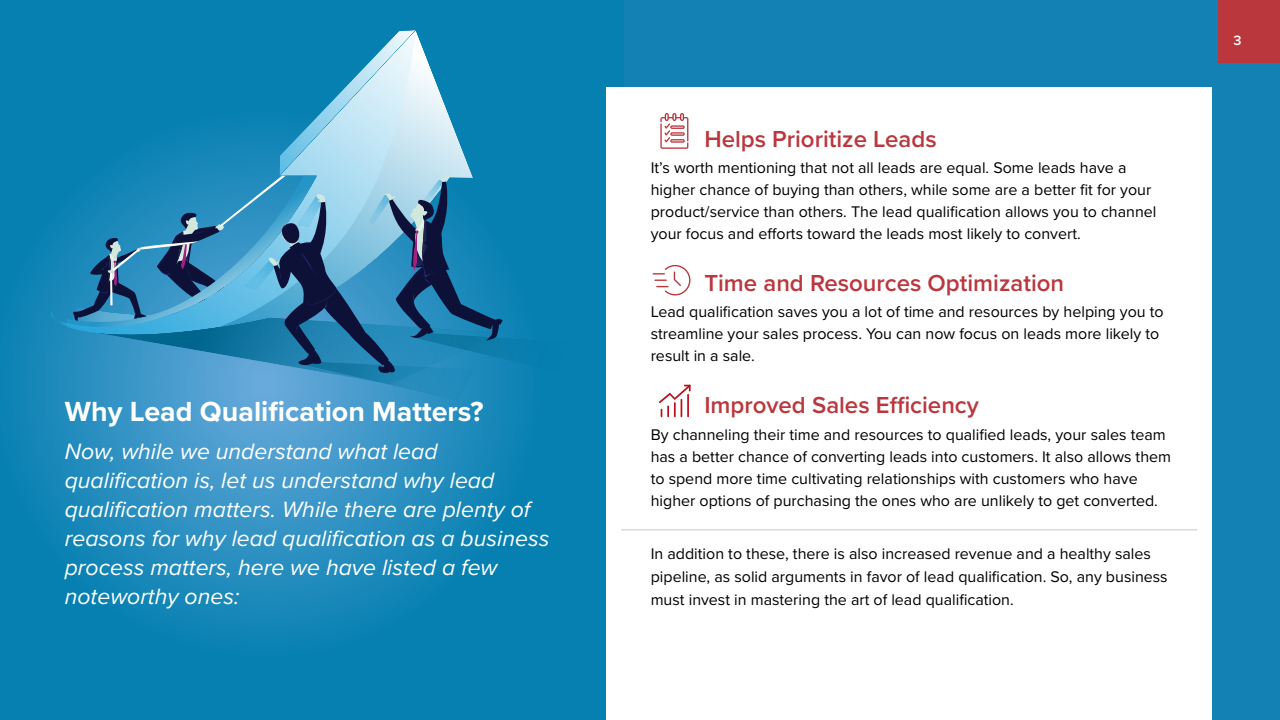
<style>
.page{position:relative;width:1280px;height:720px;background:#1381b3}
.page>*{position:absolute;margin:0;border:0;box-sizing:border-box;transform-origin:0 0}
.t1{font:700 28.7px "Proxima Nova";color:#fff}
.t2{font:600 24px "Proxima Nova";color:#bb373e}
.t3{font:italic 23px/29px "Proxima Nova";color:#fff}
.t4{font:16px/22px "Proxima Nova";color:#000}
.t5{font:600 14px "Proxima Nova";color:#fff}
</style>
<div class="page">
<div style="left:1218px;top:0;width:62px;height:62px;background:#bb373e"></div>
<svg style="left:0;top:0;width:624px;height:720px;fill:#0680b1"></svg>
<div style="left:606px;top:87px;width:606px;height:633px;background:#fff"></div>
<hr style="left:621px;top:529px;width:576px;height:1px;background:#c8c8c8">
<svg style="left:35px;top:30px;width:551px;height:370px"></svg>
<svg style="left:660px;top:113px;width:28px;height:36px"></svg>
<svg style="left:653px;top:265px;width:37px;height:30px"></svg>
<svg style="left:659px;top:385px;width:32px;height:32px"></svg>
<h1 class="t1" style="left:65px;top:399px;width:420px">Why Lead Qualification Matters?</h1>
<p class="t3" style="left:65px;top:438px;width:486px">Now, while we understand what lead qualification is, let us understand why lead qualification matters. While there are plenty of reasons for why lead qualification as a business process matters, here we have listed a few noteworthy ones:</p>
<h2 class="t2" style="left:704px;top:129px;width:234px">Helps Prioritize Leads</h2>
<p class="t4" style="left:651px;top:158px;width:507px">It’s worth mentioning that not all leads are equal. Some leads have a higher chance of buying than others, while some are a better fit for your product/service than others. The lead qualification allows you to channel your focus and efforts toward the leads most likely to convert.</p>
<h2 class="t2" style="left:704px;top:273px;width:361px">Time and Resources Optimization</h2>
<p class="t4" style="left:651px;top:302px;width:515px">Lead qualification saves you a lot of time and resources by helping you to streamline your sales process. You can now focus on leads more likely to result in a sale.</p>
<h2 class="t2" style="left:704px;top:395px;width:276px">Improved Sales Efficiency</h2>
<p class="t4" style="left:651px;top:425px;width:522px">By channeling their time and resources to qualified leads, your sales team has a better chance of converting leads into customers. It also allows them to spend more time cultivating relationships with customers who have higher options of purchasing the ones who are unlikely to get converted.</p>
<p class="t4" style="left:651px;top:543px;width:519px;line-height:23px">In addition to these, there is also increased revenue and a healthy sales pipeline, as solid arguments in favor of lead qualification. So, any business must invest in mastering the art of lead qualification.</p>
<p class="t5" style="left:1234px;top:35px;width:10px">3</p>
</div>
